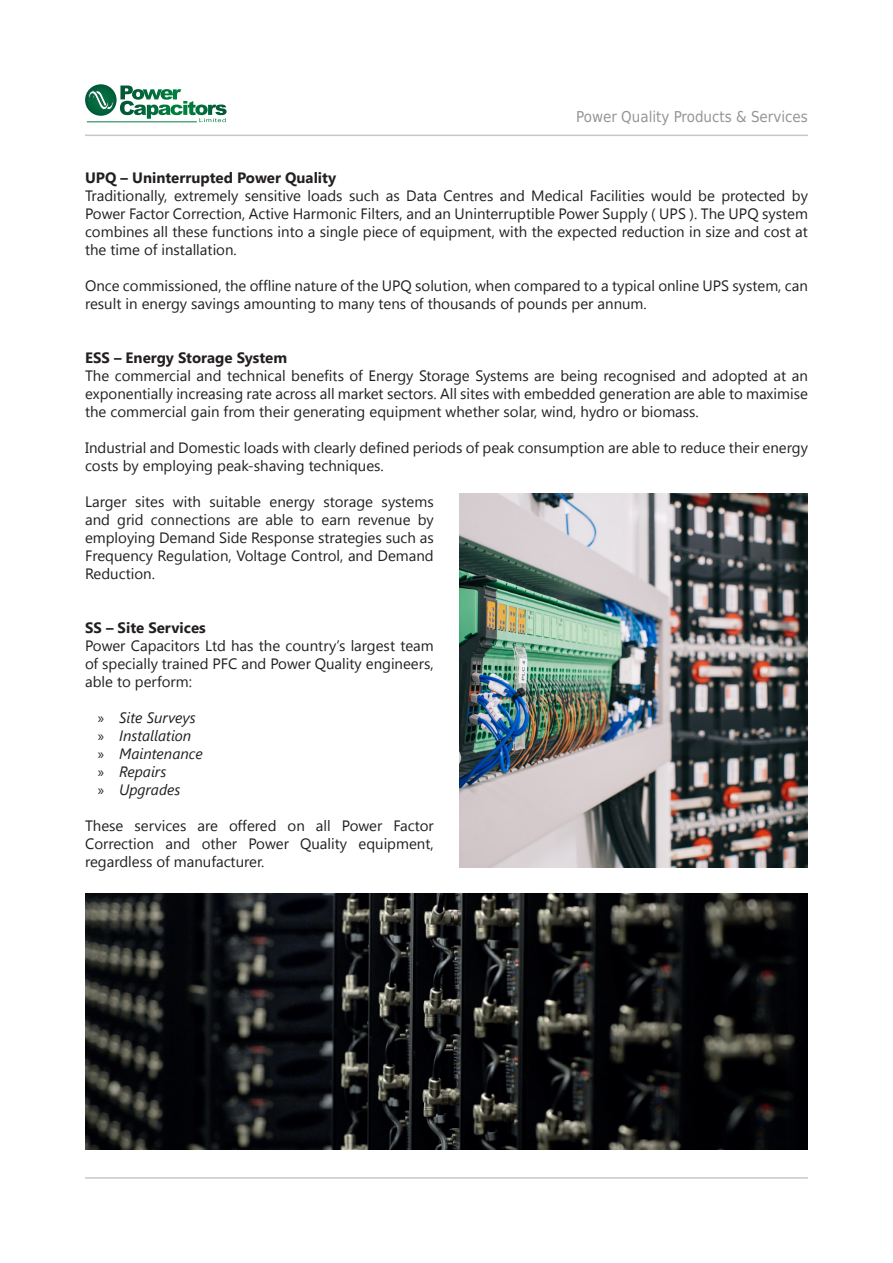
<style>
.page{position:relative;width:893px;height:1263px;background:#fff}
.page>*{position:absolute;margin:0;border:0;box-sizing:border-box;transform-origin:0 0}
.t1{font:15px/18px "Segoe UI";color:#231f20;text-align:justify}
.t2{font:700 15px "Segoe UI";color:#231f20}
.t3{font:italic 15px "Segoe UI";color:#231f20}
.t4{font:15px "DejaVu Sans Condensed";color:#939598}
.s1{font-family:"Myriad Pro";font-style:normal}
</style>
<div class="page">
<svg style="left:85px;top:84px;width:142px;height:38px"></svg>
<hr style="left:87px;top:122px;width:110px;height:1px;background:#00803d">
<hr style="left:85px;top:135px;width:723px;height:1px;background:#c7c8ca">
<hr style="left:85px;top:1177px;width:723px;height:2px;background:#c7c8ca">
<img style="left:459px;top:493px;width:349px;height:374px">
<img style="left:85px;top:893px;width:723px;height:256px">
<p class="t4" style="left:576px;top:104px;width:233px">Power Quality Products &amp; Services</p>
<p class="t2" style="left:85px;top:166px;width:253px">UPQ – Uninterrupted Power Quality</p>
<p class="t1" style="left:85px;top:186px;width:724px">Traditionally, extremely sensitive loads such as Data Centres and Medical Facilities would be protected by Power Factor Correction, Active Harmonic Filters, and an Uninterruptible Power Supply ( UPS ). The UPQ system combines all these functions into a single piece of equipment, with the expected reduction in size and cost at the time of installation.</p>
<p class="t1" style="left:85px;top:276px;width:724px">Once commissioned, the offline nature of the UPQ solution, when compared to a typical online UPS system, can result in energy savings amounting to many tens of thousands of pounds per annum.</p>
<p class="t2" style="left:85px;top:346px;width:204px">ESS – Energy Storage System</p>
<p class="t1" style="left:85px;top:366px;width:724px">The commercial and technical benefits of Energy Storage Systems are being recognised and adopted at an exponentially increasing rate across all market sectors. All sites with embedded generation are able to maximise the commercial gain from their generating equipment whether solar, wind, hydro or biomass.</p>
<p class="t1" style="left:85px;top:438px;width:724px">Industrial and Domestic loads with clearly defined periods of peak consumption are able to reduce their energy costs by employing peak-shaving techniques.</p>
<p class="t1" style="left:85px;top:492px;width:350px">Larger sites with suitable energy storage systems and grid connections are able to earn revenue by employing Demand Side Response strategies such as Frequency Regulation, Voltage Control, and Demand Reduction.</p>
<p class="t2" style="left:85px;top:616px;width:122px">SS – Site Services</p>
<p class="t1" style="left:85px;top:636px;width:350px">Power Capacitors Ltd has the country’s largest team of specially trained PFC and Power Quality engineers, able to perform:</p>
<p class="t3" style="left:98px;top:707px;width:99px"><span class="s1">»</span> Site Surveys</p>
<p class="t3" style="left:98px;top:725px;width:95px"><span class="s1">»</span> Installation</p>
<p class="t3" style="left:98px;top:743px;width:106px"><span class="s1">»</span> Maintenance</p>
<p class="t3" style="left:98px;top:761px;width:70px"><span class="s1">»</span> Repairs</p>
<p class="t3" style="left:98px;top:779px;width:84px"><span class="s1">»</span> Upgrades</p>
<p class="t1" style="left:85px;top:816px;width:350px">These services are offered on all Power Factor Correction and other Power Quality equipment, regardless of manufacturer.</p>
</div>
